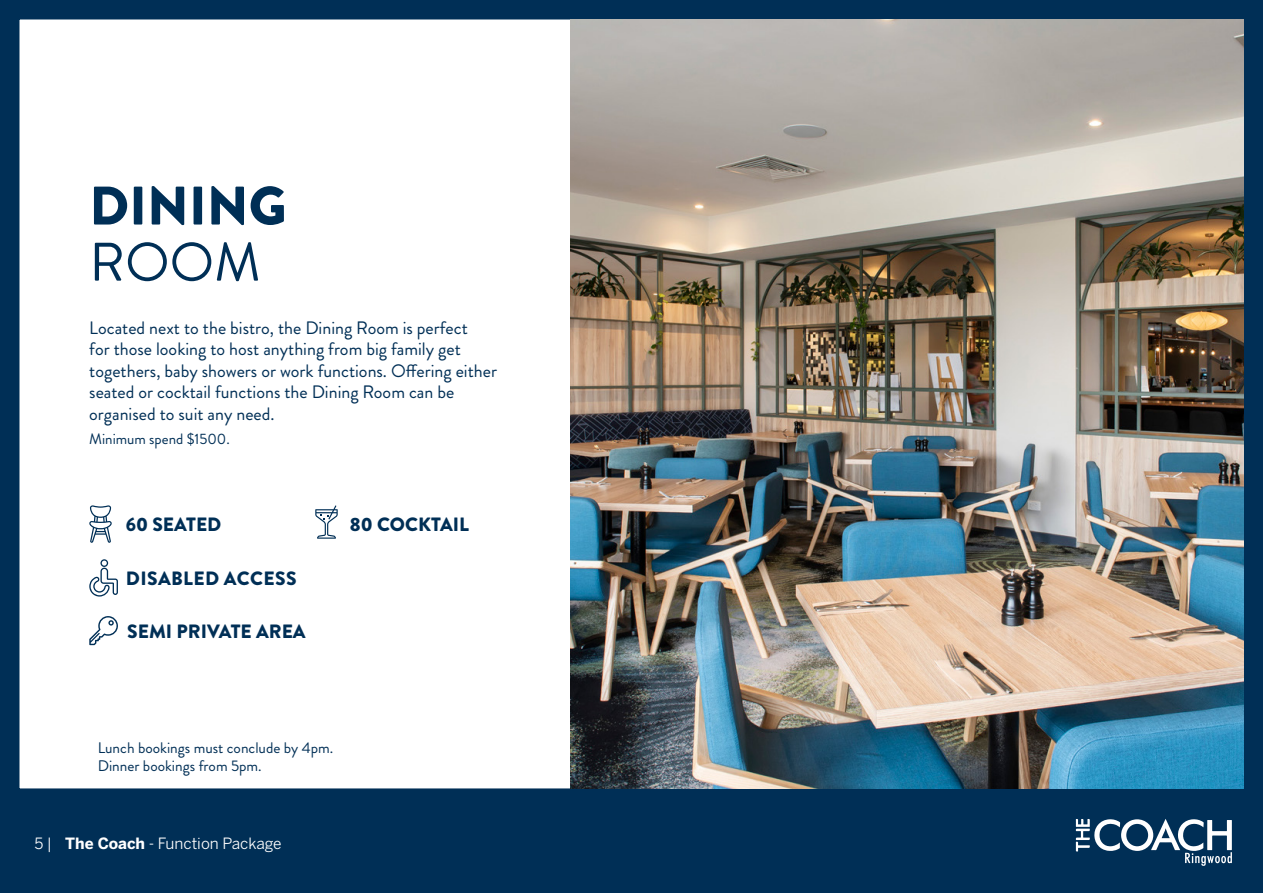
<style>
.page{position:relative;width:1263px;height:893px;background:#fff}
.page>*{position:absolute;margin:0;border:0;box-sizing:border-box;transform-origin:0 0}
.t1{font:900 54.15px "Brandon Grotesque";color:#002f56}
.t2{font:54.15px "Brandon Grotesque";color:#002f56}
.t3{font:900 19.2px "Brandon Grotesque";color:#002f56}
.t4{font:900 19.2px "Brandon Grotesque";letter-spacing:.02em;color:#002f56}
.t5{font:18px/21.6px "Brandon Grotesque";color:#002f56}
.t6{font:15.45px "Benton Sans";color:#fff}
.t7{font:15.3px/18.5px "Brandon Grotesque";color:#002f56}
.t8{font:15px "Brandon Grotesque";color:#002f56}
.s1{font-weight:700}
</style>
<div class="page">
<div style="left:0;top:0;width:1263px;height:808px;border:19px solid #002f56"></div>
<div style="left:0;top:804px;width:1263px;height:89px;background:#002f56"></div>
<svg style="left:1076px;top:819px;width:156px;height:47px"></svg>
<img style="left:570px;top:19px;width:674px;height:770px">
<svg style="left:89px;top:505px;width:23px;height:38px"></svg>
<svg style="left:89px;top:559px;width:29px;height:38px"></svg>
<svg style="left:315px;top:505px;width:23px;height:34px"></svg>
<svg style="left:89px;top:616px;width:29px;height:29px"></svg>
<h1 class="t1" style="left:89px;top:167px;width:199px">DINING</h1>
<h1 class="t2" style="left:89px;top:225px;width:173px">ROOM</h1>
<p class="t5" style="left:89px;top:317px;width:409px">Located next to the bistro, the Dining Room is perfect<br>for those looking to host anything from big family get togethers, baby showers or work functions. Offering either seated or cocktail functions the Dining Room can be organised to suit any need.</p>
<p class="t8" style="left:89px;top:429px;width:142px">Minimum spend $1500.</p>
<p class="t3" style="left:126px;top:511px;width:97px">60 SEATED</p>
<p class="t4" style="left:126px;top:564px;width:172px">DISABLED ACCESS</p>
<p class="t3" style="left:127px;top:618px;width:180px">SEMI PRIVATE AREA</p>
<p class="t3" style="left:350px;top:511px;width:121px">80 COCKTAIL</p>
<p class="t7" style="left:98px;top:738px;width:237px">Lunch bookings must conclude by 4pm.<br>Dinner bookings from 5pm.</p>
<p class="t6" style="left:35px;top:834px;width:249px">5 | <span class="s1">The Coach</span> - Function Package</p>
</div>
